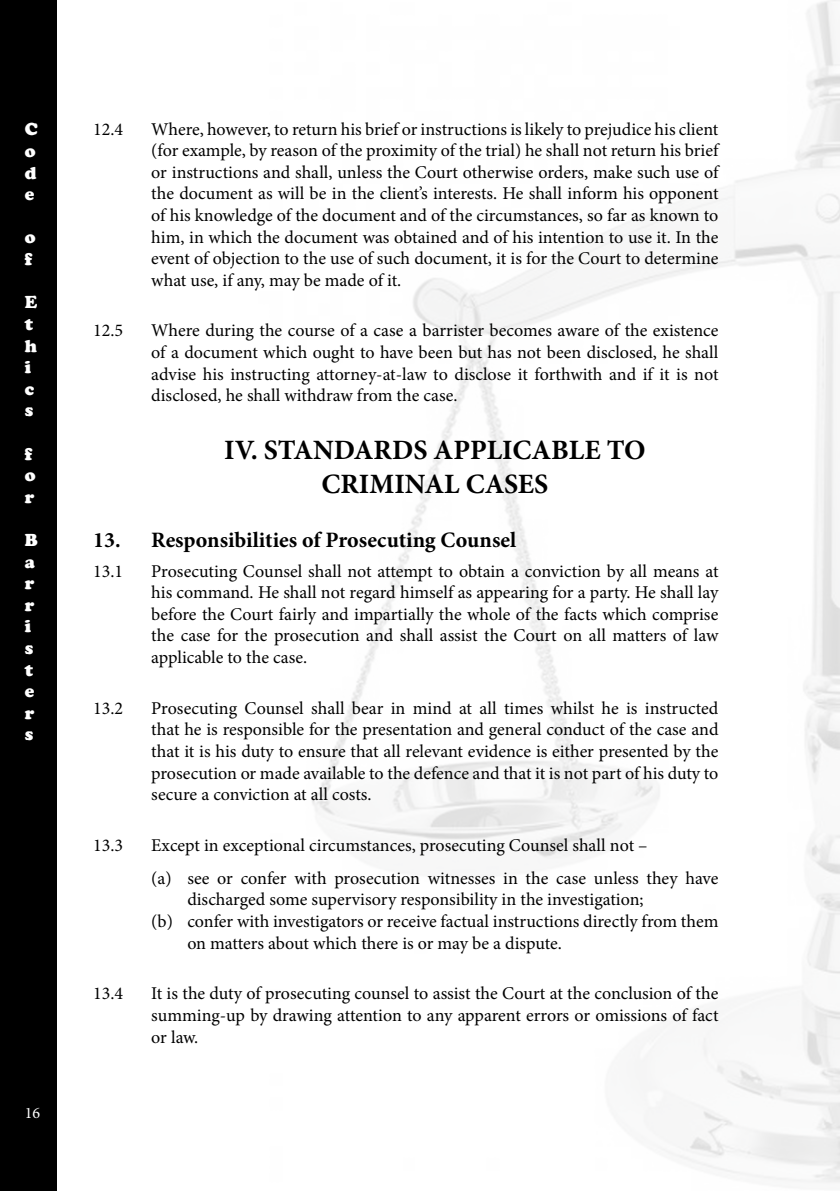
<style>
.page{position:relative;width:840px;height:1191px;background:#fff}
.page>*{position:absolute;margin:0;border:0;box-sizing:border-box;transform-origin:0 0}
.t1{font:700 28px/33.6px "Minion Pro";color:#000;text-align:center}
.t2{font:700 22px "Minion Pro";color:#000}
.t3{font:18px/21.6px "Minion Pro";color:#000;text-align:justify}
.t4{font:900 18px/21.6px "Cooper";color:#fff}
.t5{font:16px "Minion Pro";color:#fff}
</style>
<div class="page">
<div style="left:0;top:0;width:57px;height:1191px;background:#000"></div>
<img style="left:312px;top:0;width:527px;height:1183px">
<p class="t4" style="left:25px;top:119px;width:14px;text-align:justify">C o d e</p>
<p class="t4" style="left:25px;top:227px;width:12px">o f</p>
<p class="t4" style="left:25px;top:291px;width:14px">E t h i c s</p>
<p class="t4" style="left:25px;top:443px;width:12px">f o r</p>
<p class="t4" style="left:25px;top:529px;width:14px">B a r r i s t e r s</p>
<p class="t5" style="left:25px;top:1101px;width:17px">16</p>
<p class="t3" style="left:93px;top:118px;width:32px">12.4</p>
<p class="t3" style="left:151px;top:118px;width:568px">Where, however, to return his brief or instructions is likely to prejudice his client (for example, by reason of the proximity of the trial) he shall not return his brief or instructions and shall, unless the Court otherwise orders, make such use of the document as will be in the client’s interests. He shall inform his opponent of his knowledge of the document and of the circumstances, so far as known to him, in which the document was obtained and of his intention to use it. In the event of objection to the use of such document, it is for the Court to determine what use, if any, may be made of it.</p>
<p class="t3" style="left:93px;top:320px;width:32px">12.5</p>
<p class="t3" style="left:151px;top:320px;width:568px">Where during the course of a case a barrister becomes aware of the existence of a document which ought to have been but has not been disclosed, he shall advise his instructing attorney-at-law to disclose it forthwith and if it is not disclosed, he shall withdraw from the case.</p>
<h1 class="t1" style="left:224px;top:433px;width:422px">IV. STANDARDS APPLICABLE TO<br>CRIMINAL CASES</h1>
<p class="t2" style="left:93px;top:525px;width:424px">13. Responsibilities of Prosecuting Counsel</p>
<p class="t3" style="left:93px;top:560px;width:32px">13.1</p>
<p class="t3" style="left:151px;top:560px;width:568px">Prosecuting Counsel shall not attempt to obtain a conviction by all means at his command. He shall not regard himself as appearing for a party. He shall lay before the Court fairly and impartially the whole of the facts which comprise the case for the prosecution and shall assist the Court on all matters of law applicable to the case.</p>
<p class="t3" style="left:93px;top:697px;width:32px">13.2</p>
<p class="t3" style="left:151px;top:697px;width:568px">Prosecuting Counsel shall bear in mind at all times whilst he is instructed that he is responsible for the presentation and general conduct of the case and that it is his duty to ensure that all relevant evidence is either presented by the prosecution or made available to the defence and that it is not part of his duty to secure a conviction at all costs.</p>
<p class="t3" style="left:93px;top:834px;width:32px">13.3</p>
<p class="t3" style="left:151px;top:828px;width:568px;line-height:33px">Except in exceptional circumstances, prosecuting Counsel shall not –<br>(a) see or confer with prosecution witnesses in the case unless they have</p>
<p class="t3" style="left:187px;top:889px;width:457px">discharged some supervisory responsibility in the investigation;</p>
<p class="t3" style="left:151px;top:910px;width:568px">(b) confer with investigators or receive factual instructions directly from them</p>
<p class="t3" style="left:187px;top:932px;width:376px">on matters about which there is or may be a dispute.</p>
<p class="t3" style="left:93px;top:982px;width:32px">13.4</p>
<p class="t3" style="left:151px;top:982px;width:568px">It is the duty of prosecuting counsel to assist the Court at the conclusion of the summing-up by drawing attention to any apparent errors or omissions of fact or law.</p>
</div>
